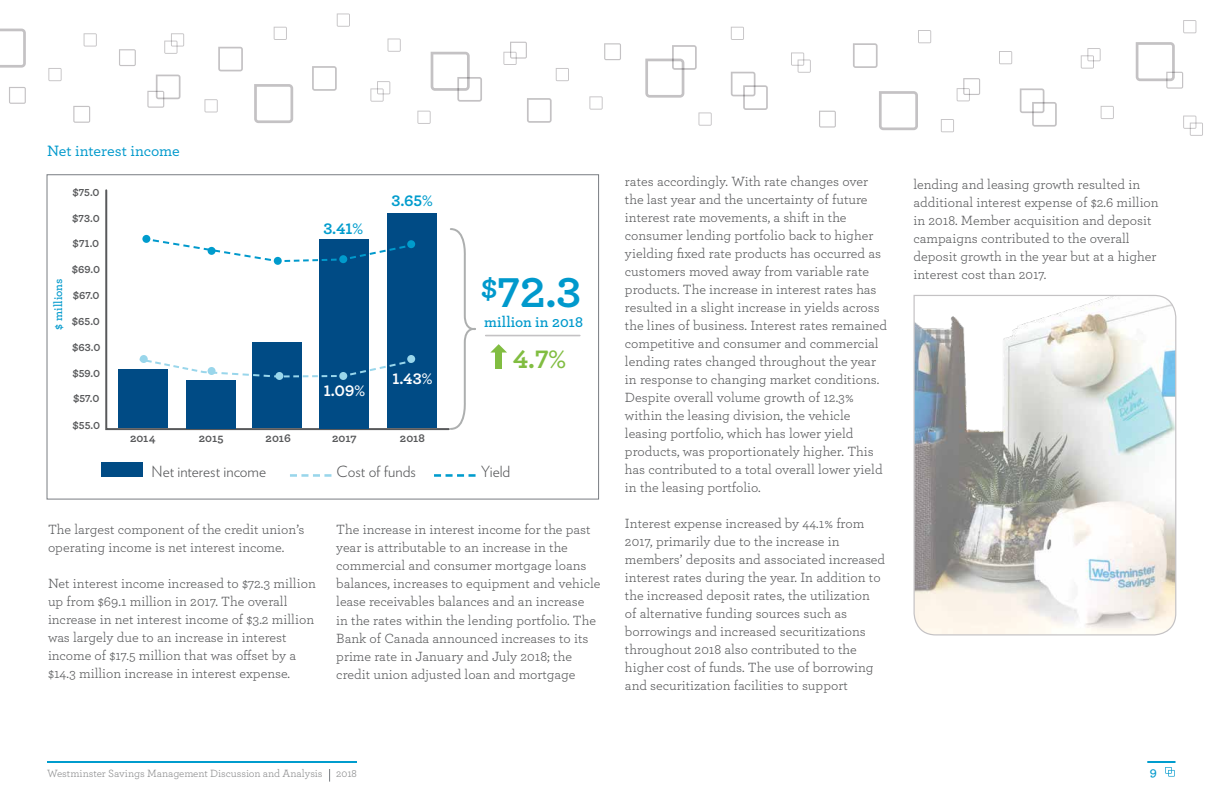
<style>
.page{position:relative;width:1224px;height:792px;background:#fff}
.page>*{position:absolute;margin:0;border:0;box-sizing:border-box;transform-origin:0 0}
.t1{font:700 43.7px "Archer";color:#09c}
.t2{font:700 26.5px "Archer";color:#81bd41}
.t3{font:700 16px "Archer";color:#fff}
.t4{font:700 16px "Archer";color:#009ccd}
.t5{font:500 15.8px "Archer";letter-spacing:-.005em;color:#09c}
.t6{font:300 15.4px "Verlag";color:#58595b}
.t7{font:600 15.4px "Archer";letter-spacing:.005em;color:#09c}
.t8{font:14px/18px "Archer";color:#58595b}
.t9{font:600 13px "Archer";color:#09c}
.t10{font:700 12px "Archer";color:#58595b}
.t11{font:600 12px "Archer";letter-spacing:.005em;color:#09c}
.t12{font:11px "Archer";letter-spacing:-.005em;color:#8a8b8c}
.t13{font:700 10.6px "Archer";letter-spacing:.005em;color:#58595b}
</style>
<div class="page">
<svg style="left:1165px;top:767px;width:10px;height:10px"></svg>
<hr style="left:47px;top:761px;width:310px;height:2px;background:#009ccd">
<hr style="left:1147px;top:761px;width:29px;height:2px;background:#009ccd">
<svg style="left:329px;top:769px;width:1px;height:13px"></svg>
<svg style="left:105px;top:189px;width:344px;height:242px"></svg>
<div style="left:253px;top:342px;width:49px;height:86px;background:#004b85"></div>
<div style="left:186px;top:380px;width:49px;height:48px;background:#004b85"></div>
<div style="left:319px;top:239px;width:50px;height:189px;background:#004b85"></div>
<div style="left:387px;top:214px;width:50px;height:214px;background:#004b85"></div>
<div style="left:101px;top:462px;width:42px;height:15px;background:#004b85"></div>
<svg style="left:142px;top:235px;width:8px;height:8px"></svg>
<svg style="left:434px;top:474px;width:42px;height:3px"></svg>
<svg style="left:290px;top:474px;width:41px;height:3px"></svg>
<hr style="left:486px;top:335px;width:94px;height:1px;background:#c4c2c4">
<div style="left:495px;top:352px;width:7px;height:17px;background:#81bd41"></div>
<svg style="left:490px;top:344px;width:17px;height:9px"></svg>
<svg style="left:137px;top:357px;width:278px;height:22px"></svg>
<svg style="left:143px;top:237px;width:272px;height:26px"></svg>
<svg style="left:449px;top:228px;width:27px;height:202px"></svg>
<svg style="left:879px;top:91px;width:39px;height:39px"></svg>
<svg style="left:254px;top:84px;width:39px;height:39px"></svg>
<svg style="left:119px;top:49px;width:17px;height:17px"></svg>
<svg style="left:604px;top:43px;width:17px;height:17px"></svg>
<svg style="left:9px;top:87px;width:17px;height:17px"></svg>
<svg style="left:819px;top:111px;width:17px;height:17px"></svg>
<svg style="left:1136px;top:42px;width:47px;height:47px"></svg>
<svg style="left:73px;top:106px;width:17px;height:17px"></svg>
<svg style="left:84px;top:33px;width:13px;height:14px"></svg>
<svg style="left:48px;top:68px;width:14px;height:13px"></svg>
<svg style="left:164px;top:33px;width:20px;height:21px"></svg>
<svg style="left:1081px;top:48px;width:20px;height:21px"></svg>
<svg style="left:370px;top:81px;width:20px;height:21px"></svg>
<svg style="left:205px;top:99px;width:13px;height:13px"></svg>
<svg style="left:918px;top:30px;width:13px;height:13px"></svg>
<svg style="left:941px;top:119px;width:13px;height:13px"></svg>
<svg style="left:999px;top:51px;width:13px;height:13px"></svg>
<svg style="left:1183px;top:20px;width:13px;height:13px"></svg>
<svg style="left:1101px;top:106px;width:13px;height:13px"></svg>
<svg style="left:417px;top:111px;width:14px;height:13px"></svg>
<svg style="left:274px;top:27px;width:13px;height:13px"></svg>
<svg style="left:589px;top:96px;width:14px;height:14px"></svg>
<svg style="left:337px;top:14px;width:13px;height:13px"></svg>
<svg style="left:556px;top:68px;width:13px;height:13px"></svg>
<svg style="left:698px;top:112px;width:14px;height:14px"></svg>
<svg style="left:791px;top:52px;width:20px;height:21px"></svg>
<svg style="left:1183px;top:116px;width:20px;height:20px"></svg>
<svg style="left:731px;top:27px;width:13px;height:13px"></svg>
<svg style="left:503px;top:42px;width:24px;height:23px"></svg>
<svg style="left:957px;top:78px;width:23px;height:23px"></svg>
<svg style="left:388px;top:39px;width:13px;height:13px"></svg>
<svg style="left:218px;top:47px;width:25px;height:24px"></svg>
<svg style="left:645px;top:45px;width:52px;height:53px"></svg>
<svg style="left:312px;top:66px;width:25px;height:25px"></svg>
<svg style="left:527px;top:98px;width:25px;height:25px"></svg>
<svg style="left:853px;top:43px;width:25px;height:25px"></svg>
<svg style="left:1020px;top:88px;width:37px;height:39px"></svg>
<svg style="left:731px;top:72px;width:37px;height:38px"></svg>
<svg style="left:431px;top:52px;width:51px;height:50px"></svg>
<svg style="left:147px;top:75px;width:34px;height:33px"></svg>
<svg style="left:0;top:29px;width:26px;height:39px"></svg>
<svg style="left:913px;top:295px;width:264px;height:341px"></svg>
<p class="t5" style="left:47px;top:139px;width:134px">Net interest income</p>
<p class="t13" style="left:72px;top:184px;width:29px">$75.0</p>
<p class="t13" style="left:72px;top:210px;width:29px">$73.0</p>
<p class="t13" style="left:73px;top:236px;width:28px">$71.0</p>
<p class="t11" style="left:49px;top:330px;width:53px;rotate:-90deg">$ millions</p>
<p class="t13" style="left:72px;top:261px;width:30px">$69.0</p>
<p class="t13" style="left:73px;top:287px;width:28px">$67.0</p>
<p class="t13" style="left:72px;top:313px;width:30px">$65.0</p>
<p class="t13" style="left:72px;top:339px;width:30px">$63.0</p>
<p class="t13" style="left:72px;top:365px;width:29px">$59.0</p>
<p class="t13" style="left:73px;top:391px;width:28px">$57.0</p>
<p class="t13" style="left:72px;top:417px;width:29px">$55.0</p>
<p class="t10" style="left:130px;top:429px;width:27px">2014</p>
<p class="t10" style="left:199px;top:429px;width:26px">2015</p>
<p class="t4" style="left:323px;top:216px;width:41px">3.41%</p>
<p class="t4" style="left:392px;top:188px;width:43px">3.65%</p>
<p class="t3" style="left:324px;top:378px;width:43px">1.09%</p>
<p class="t3" style="left:392px;top:366px;width:41px">1.43%</p>
<p class="t10" style="left:266px;top:429px;width:27px">2016</p>
<p class="t10" style="left:332px;top:429px;width:26px">2017</p>
<p class="t10" style="left:400px;top:429px;width:27px">2018</p>
<h1 class="t1" style="left:481px;top:258px;width:102px"><sup>$</sup>72.3</h1>
<p class="t7" style="left:484px;top:310px;width:100px">million in 2018</p>
<h2 class="t2" style="left:513px;top:338px;width:55px">4.7%</h2>
<p class="t6" style="left:151px;top:460px;width:116px">Net interest income</p>
<p class="t8" style="left:48px;top:520px;width:258px">The largest component of the credit union’s operating income is net interest income.</p>
<p class="t8" style="left:48px;top:574px;width:269px">Net interest income increased to $72.3 million up from $69.1 million in 2017. The overall increase in net interest income of $3.2 million was largely due to an increase in interest income of $17.5 million that was offset by a $14.3 million increase in interest expense.</p>
<p class="t6" style="left:337px;top:460px;width:81px">Cost of funds</p>
<p class="t6" style="left:481px;top:460px;width:31px">Yield</p>
<p class="t8" style="left:336px;top:520px;width:266px">The increase in interest income for the past year is attributable to an increase in the commercial and consumer mortgage loans balances, increases to equipment and vehicle lease receivables balances and an increase<br>in the rates within the lending portfolio. The Bank of Canada announced increases to its prime rate in January and July 2018; the credit union adjusted loan and mortgage</p>
<p class="t8" style="left:625px;top:171px;width:264px">rates accordingly. With rate changes over the last year and the uncertainty of future interest rate movements, a shift in the consumer lending portfolio back to higher yielding fixed rate products has occurred as customers moved away from variable rate products. The increase in interest rates has resulted in a slight increase in yields across the lines of business. Interest rates remained competitive and consumer and commercial lending rates changed throughout the year in response to changing market conditions.<br>Despite overall volume growth of 12.3% within the leasing division, the vehicle leasing portfolio, which has lower yield products, was proportionately higher. This has contributed to a total overall lower yield in the leasing portfolio.</p>
<p class="t8" style="left:625px;top:513px;width:262px">Interest expense increased by 44.1% from 2017, primarily due to the increase in members’ deposits and associated increased interest rates during the year. In addition to the increased deposit rates, the utilization<br>of alternative funding sources such as borrowings and increased securitizations throughout 2018 also contributed to the higher cost of funds. The use of borrowing and securitization facilities to support</p>
<p class="t8" style="left:913px;top:175px;width:247px">lending and leasing growth resulted in additional interest expense of $2.6 million in 2018. Member acquisition and deposit campaigns contributed to the overall deposit growth in the year but at a higher interest cost than 2017.</p>
<p class="t12" style="left:47px;top:766px;width:312px">Westminster Savings Management Discussion and Analysis 2018</p>
<p class="t9" style="left:1150px;top:762px;width:9px">9</p>
</div>
